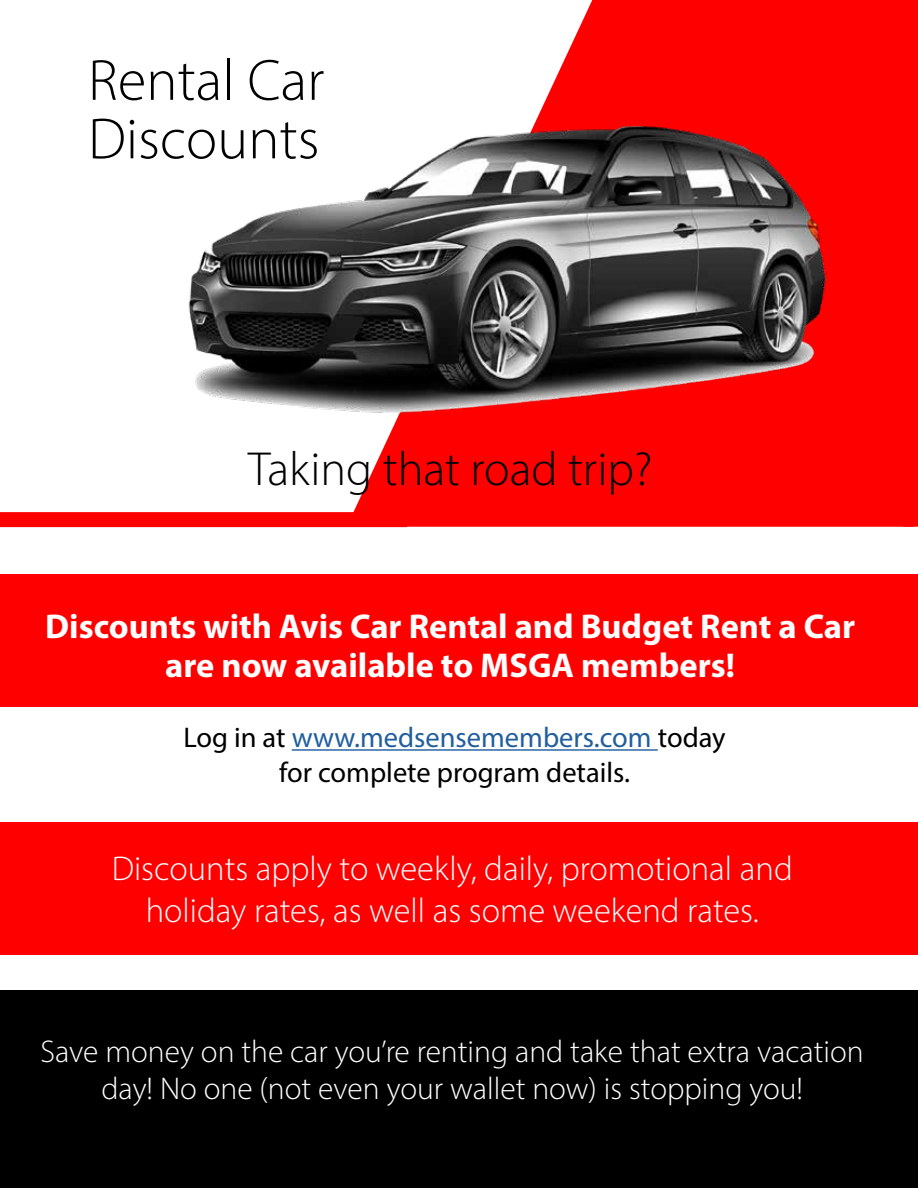
<style>
.page{position:relative;width:918px;height:1188px;background:#fff}
.page>*{position:absolute;margin:0;border:0;box-sizing:border-box;transform-origin:0 0}
.t1{font:300 58.5px/58.5px "Myriad Pro";color:#000}
.t2{font:300 48px "Myriad Pro";color:#000}
.t3{font:300 34.5px/41.4px "Myriad Pro";color:#fff;text-align:center}
.t4{font:700 34.5px/39px "Myriad Pro";color:#fff;text-align:center}
.t5{font:300 31.5px/37.8px "Myriad Pro";color:#fff;text-align:center}
.t6{font:28.5px/34.5px "Myriad Pro";color:#000;text-align:center}
.s1{color:#215e9e}
</style>
<div class="page">
<div style="left:0;top:574px;width:918px;height:133px;background:#f00"></div>
<svg style="left:353px;top:0;width:565px;height:527px;background:#ff1313"></svg>
<img style="left:188px;top:19px;width:670px;height:412px">
<div style="left:0;top:512px;width:407px;height:15px;background:#f00"></div>
<div style="left:0;top:991px;width:918px;height:197px;background:#000"></div>
<hr style="left:292px;top:749px;width:366px;height:2px;background:#215e9e">
<div style="left:0;top:822px;width:918px;height:133px;background:#f00"></div>
<div style="left:903px;top:75px;width:15px;height:452px;background:#f00"></div>
<h1 class="t1" style="left:88px;top:51px;width:238px">Rental Car<br>Discounts</h1>
<h2 class="t2" style="left:248px;top:441px;width:406px">Taking that road trip?</h2>
<p class="t4" style="left:45px;top:606px;width:812px">Discounts with Avis Car Rental and Budget Rent a Car are now available to MSGA members!</p>
<p class="t6" style="left:183px;top:720px;width:544px">Log in at <span class="s1">www.medsensemembers.com</span> today for complete program details.</p>
<p class="t3" style="left:112px;top:848px;width:683px">Discounts apply to weekly, daily, promotional and holiday rates, as well as some weekend rates.</p>
<p class="t5" style="left:40px;top:1032px;width:825px">Save money on the car you’re renting and take that extra vacation day! No one (not even your wallet now) is stopping you!</p>
</div>
